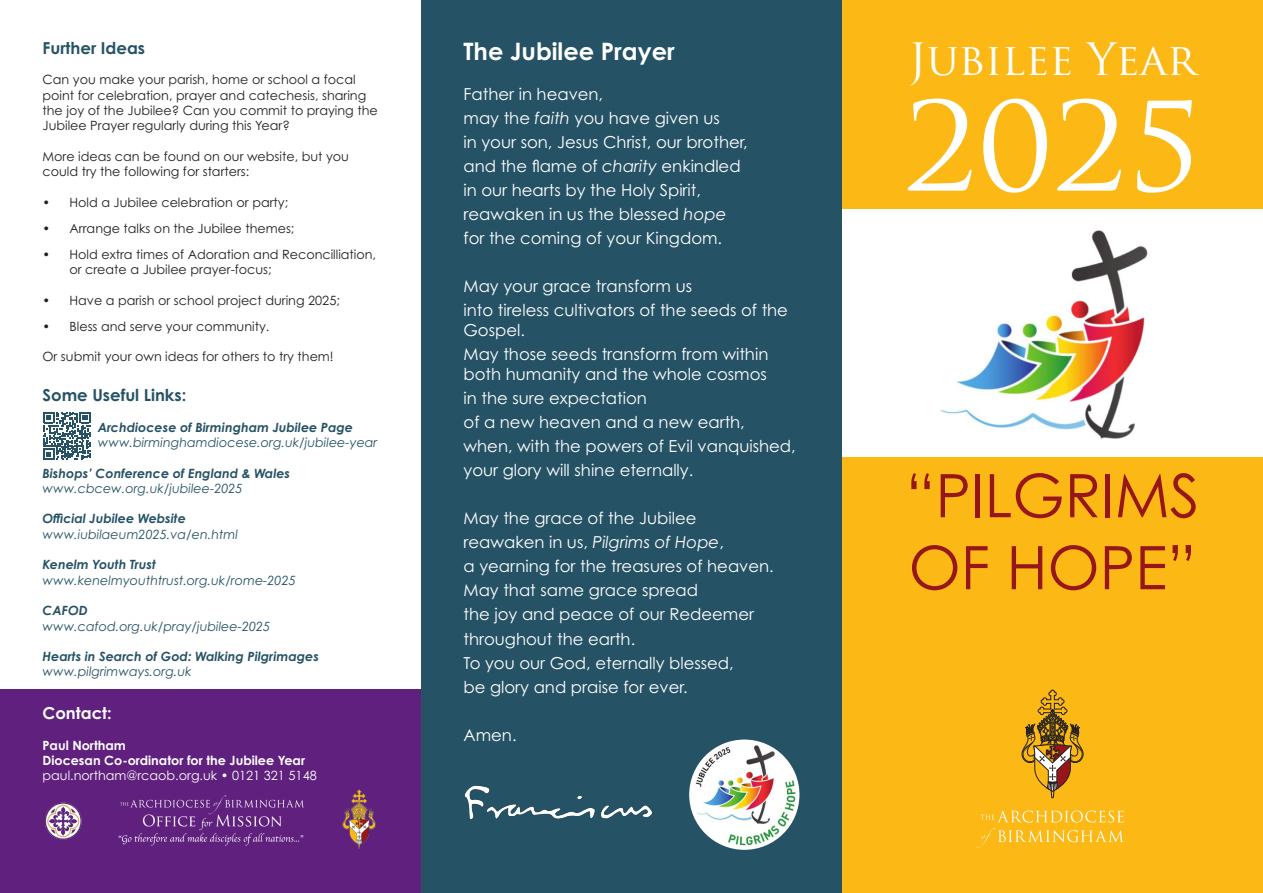
<style>
.page{position:relative;width:1263px;height:893px;background:#fff}
.page>*{position:absolute;margin:0;border:0;box-sizing:border-box;transform-origin:0 0}
.t1{font:120px "Trajan Pro";color:#fff;scale:1.09 1}
.t2{font:60px "Century Gothic Pro";color:#961619}
.t3{font:43.5px "Trajan Pro";color:#fff}
.t4{font:700 24px "Century Gothic Pro";color:#fff}
.t5{font:16.5px/19.8px "Century Gothic Pro";color:#fff}
.t6{font:700 16.5px "Century Gothic Pro";color:#255265}
.t7{font:700 16.5px "Century Gothic Pro";color:#fff}
.t8{font:12.75px/15.3px "Century Gothic Pro";color:#231f20}
.t9{font:italic 12.75px "Century Gothic Pro";color:#255265}
.t10{font:italic 700 12.75px "Century Gothic Pro";color:#255265}
.t11{font:700 12.75px "Century Gothic Pro";color:#fff}
.t12{font:12.75px "Century Gothic Pro";color:#fff}
.s1{font-weight:700}
.s2{font-style:italic}
</style>
<div class="page">
<div style="left:842px;top:0;width:421px;height:893px;background:#fcb814"></div>
<div style="left:842px;top:209px;width:421px;height:248px;background:#fff"></div>
<img style="left:940px;top:231px;width:208px;height:208px">
<svg style="left:975px;top:690px;width:149px;height:158px"></svg>
<div style="left:0;top:690px;width:421px;height:203px;background:#60207e"></div>
<img style="left:45px;top:789px;width:331px;height:60px">
<svg style="left:43px;top:412px;width:48px;height:48px"></svg>
<div style="left:421px;top:0;width:421px;height:893px;background:#255265"></div>
<img style="left:464px;top:785px;width:189px;height:34px">
<img style="left:689px;top:739px;width:110px;height:111px;border-radius:55px">
<p class="t6" style="left:43px;top:37px;width:104px">Further Ideas</p>
<p class="t8" style="left:43px;top:72px;width:337px">Can you make your parish, home or school a focal point for celebration, prayer and catechesis, sharing the joy of the Jubilee? Can you commit to praying the Jubilee Prayer regularly during this Year?</p>
<p class="t8" style="left:43px;top:148px;width:308px">More ideas can be found on our website, but you could try the following for starters:</p>
<p class="t8" style="left:43px;top:194px;width:247px">• Hold a Jubilee celebration or party;</p>
<p class="t8" style="left:43px;top:220px;width:253px">• Arrange talks on the Jubilee themes;</p>
<p class="t8" style="left:70px;top:246px;width:308px;text-indent:-27px">• Hold extra times of Adoration and Reconcilliation, or create a Jubilee prayer-focus;</p>
<p class="t8" style="left:43px;top:292px;width:299px">• Have a parish or school project during 2025;</p>
<p class="t8" style="left:43px;top:318px;width:228px">• Bless and serve your community.</p>
<p class="t8" style="left:43px;top:349px;width:293px">Or submit your own ideas for others to try them!</p>
<p class="t6" style="left:43px;top:385px;width:145px">Some Useful Links:</p>
<p class="t10" style="left:98px;top:419px;width:257px">Archdiocese of Birmingham Jubilee Page</p>
<p class="t9" style="left:98px;top:435px;width:281px">www.birminghamdiocese.org.uk/jubilee-year</p>
<p class="t10" style="left:43px;top:465px;width:249px">Bishops’ Conference of England &amp; Wales</p>
<p class="t9" style="left:43px;top:481px;width:202px">www.cbcew.org.uk/jubilee-2025</p>
<p class="t10" style="left:43px;top:511px;width:145px">Official Jubilee Website</p>
<p class="t9" style="left:43px;top:526px;width:197px">www.iubilaeum2025.va/en.html</p>
<p class="t10" style="left:43px;top:557px;width:115px">Kenelm Youth Trust</p>
<p class="t9" style="left:43px;top:572px;width:255px">www.kenelmyouthtrust.org.uk/rome-2025</p>
<p class="t10" style="left:43px;top:602px;width:47px">CAFOD</p>
<p class="t9" style="left:43px;top:618px;width:229px">www.cafod.org.uk/pray/jubilee-2025</p>
<p class="t10" style="left:43px;top:648px;width:278px">Hearts in Search of God: Walking Pilgrimages</p>
<p class="t9" style="left:43px;top:664px;width:151px">www.pilgrimways.org.uk</p>
<p class="t7" style="left:43px;top:703px;width:71px">Contact:</p>
<p class="t11" style="left:43px;top:737px;width:85px">Paul Northam</p>
<p class="t11" style="left:43px;top:752px;width:264px">Diocesan Co-ordinator for the Jubilee Year</p>
<p class="t12" style="left:43px;top:768px;width:276px">paul.northam@rcaob.org.uk <span class="s1">•</span> 0121 321 5148</p>
<p class="t4" style="left:463px;top:37px;width:213px">The Jubilee Prayer</p>
<p class="t5" style="left:463px;top:84px;width:141px">Father in heaven,</p>
<p class="t5" style="left:463px;top:108px;width:258px">may the <span class="s2">faith</span> you have given us</p>
<p class="t5" style="left:463px;top:132px;width:286px">in your son, Jesus Christ, our brother,</p>
<p class="t5" style="left:463px;top:156px;width:279px">and the flame of <span class="s2">charity</span> enkindled</p>
<p class="t5" style="left:463px;top:180px;width:239px">in our hearts by the Holy Spirit,</p>
<p class="t5" style="left:463px;top:204px;width:264px">reawaken in us the blessed <span class="s2">hope</span></p>
<p class="t5" style="left:463px;top:228px;width:260px">for the coming of your Kingdom.</p>
<p class="t5" style="left:463px;top:276px;width:230px">May your grace transform us</p>
<p class="t5" style="left:463px;top:300px;width:326px">into tireless cultivators of the seeds of the<br>Gospel.</p>
<p class="t5" style="left:463px;top:344px;width:306px">May those seeds transform from within both humanity and the whole cosmos</p>
<p class="t5" style="left:463px;top:388px;width:185px">in the sure expectation</p>
<p class="t5" style="left:463px;top:412px;width:283px">of a new heaven and a new earth,</p>
<p class="t5" style="left:463px;top:436px;width:334px">when, with the powers of Evil vanquished,</p>
<p class="t5" style="left:463px;top:460px;width:231px">your glory will shine eternally.</p>
<p class="t5" style="left:463px;top:508px;width:234px">May the grace of the Jubilee</p>
<p class="t5" style="left:463px;top:532px;width:262px">reawaken in us, <span class="s2">Pilgrims of Hope</span>,</p>
<p class="t5" style="left:463px;top:556px;width:312px">a yearning for the treasures of heaven.</p>
<p class="t5" style="left:463px;top:580px;width:236px">May that same grace spread</p>
<p class="t5" style="left:463px;top:604px;width:292px">the joy and peace of our Redeemer</p>
<p class="t5" style="left:463px;top:628px;width:173px">throughout the earth.</p>
<p class="t5" style="left:463px;top:653px;width:272px">To you our God, eternally blessed,</p>
<p class="t5" style="left:463px;top:677px;width:226px">be glory and praise for ever.</p>
<p class="t5" style="left:463px;top:725px;width:55px">Amen.</p>
<p class="t3" style="left:909px;top:32px;width:289px">Jubilee Year</p>
<p class="t1" style="left:903px;top:71px;width:276px">2025</p>
<p class="t2" style="left:905px;top:459px;width:296px">“PILGRIMS</p>
<p class="t2" style="left:909px;top:531px;width:289px">OF HOPE”</p>
</div>
